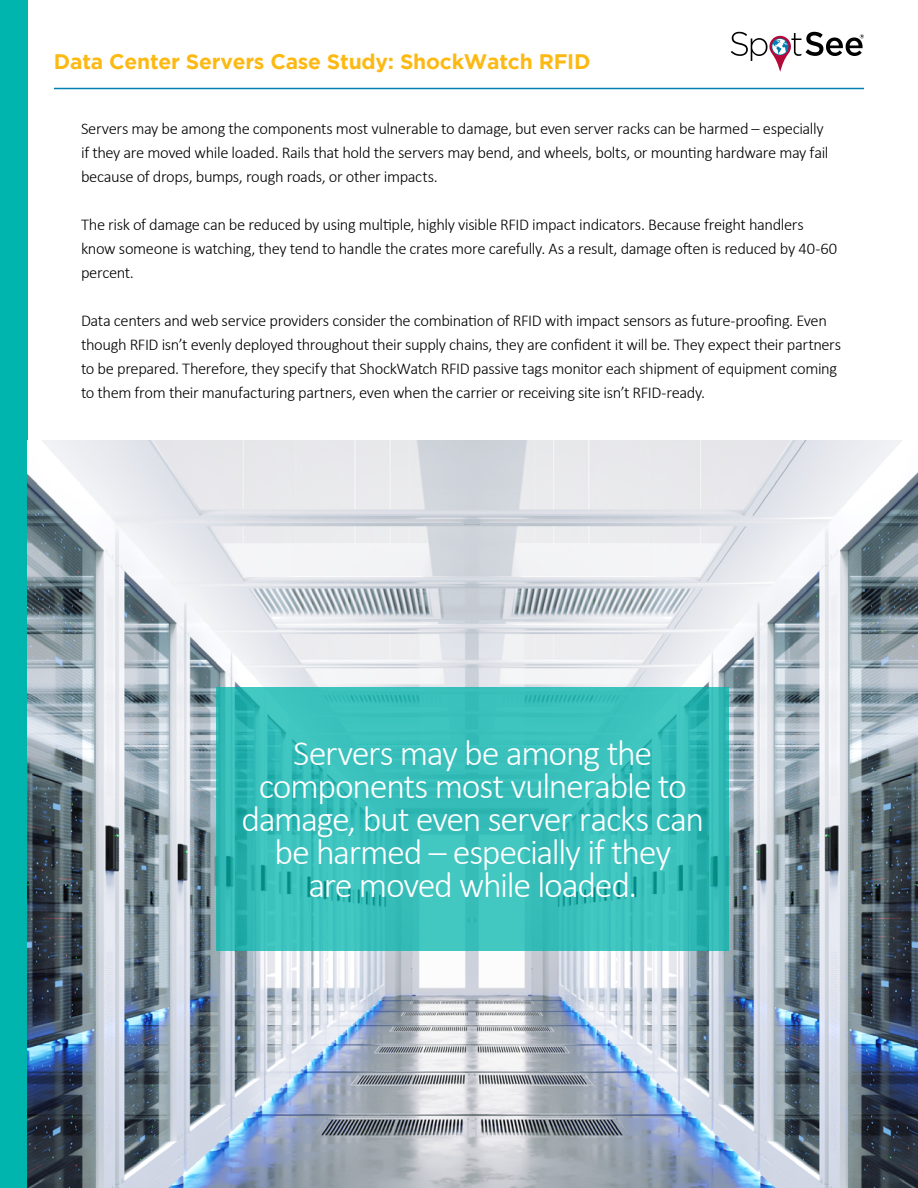
<style>
.page{position:relative;width:918px;height:1188px;background:#fff}
.page>*{position:absolute;margin:0;border:0;box-sizing:border-box;transform-origin:0 0}
.t1{font:300 36px/33px "Calibri";letter-spacing:-.035em;color:#fff;text-align:center}
.t2{font:700 21px "Gotham";letter-spacing:-.01em;color:#fdb913}
.t3{font:300 16.5px/24px "Calibri";letter-spacing:-.025em;color:#000}
</style>
<div class="page">
<hr style="left:54px;top:88px;width:810px;height:1px;background:#0080b2">
<svg style="left:731px;top:32px;width:133px;height:40px"></svg>
<div style="left:0;top:0;width:28px;height:1188px;background:#00b5ad"></div>
<img style="left:28px;top:441px;width:890px;height:747px">
<svg style="left:216px;top:687px;width:513px;height:263px;fill:#3ac1bd"></svg>
<p class="t2" style="left:54px;top:50px;width:538px">Data Center Servers Case Study: ShockWatch RFID</p>
<p class="t3" style="left:81px;top:116px;width:749px">Servers may be among the components most vulnerable to damage, but even server racks can be harmed – especially if they are moved while loaded. Rails that hold the servers may bend, and wheels, bolts, or mounting hardware may fail because of drops, bumps, rough roads, or other impacts.</p>
<p class="t3" style="left:81px;top:212px;width:758px">The risk of damage can be reduced by using multiple, highly visible RFID impact indicators. Because freight handlers know someone is watching, they tend to handle the crates more carefully. As a result, damage often is reduced by 40-60 percent.</p>
<p class="t3" style="left:81px;top:308px;width:762px">Data centers and web service providers consider the combination of RFID with impact sensors as future-proofing. Even though RFID isn’t evenly deployed throughout their supply chains, they are confident it will be. They expect their partners to be prepared. Therefore, they specify that ShockWatch RFID passive tags monitor each shipment of equipment coming to them from their manufacturing partners, even when the carrier or receiving site isn’t RFID-ready.</p>
<h1 class="t1" style="left:242px;top:736px;width:464px">Servers may be among the components most vulnerable to damage, but even server racks can be harmed – especially if they<br>are moved while loaded.</h1>
</div>
